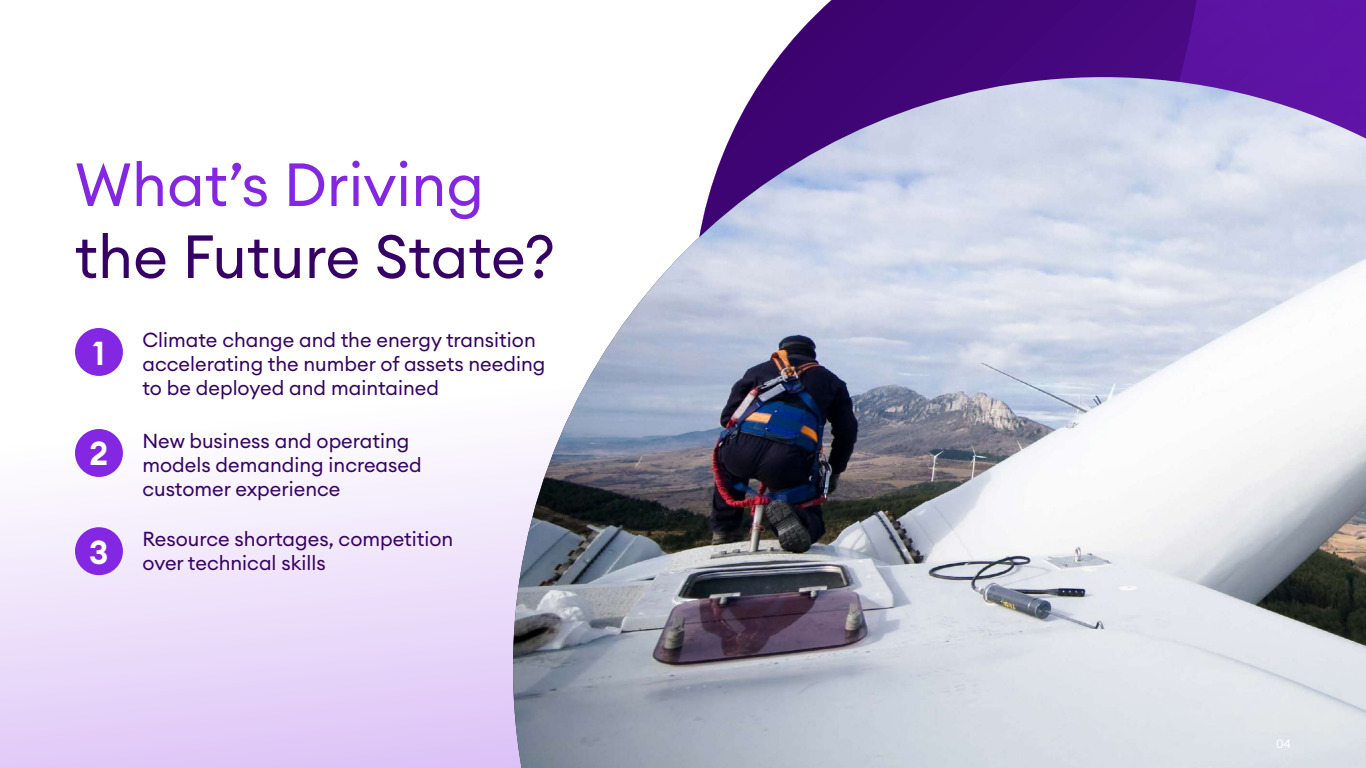
<style>
.page{position:relative;width:1366px;height:768px;background:#fff}
.page>*{position:absolute;margin:0;border:0;box-sizing:border-box;transform-origin:0 0}
.t1{font:60px "Euclid Circular A";color:#360065}
.t2{font:60px "Euclid Circular A";color:#8427e2}
.t3{font:600 32.8px "Euclid Circular A";color:#fff}
.t4{font:20px/24px "Euclid Circular A";color:#360065}
.t5{font:12px "Euclid Circular A";color:#fff}
</style>
<div class="page">
<svg style="left:0;top:328px;width:513px;height:440px"></svg>
<svg style="left:764px;top:0;width:602px;height:77px;background:#53168c"></svg>
<img style="left:513px;top:77px;width:853px;height:691px">
<div style="left:75px;top:328px;width:48px;height:48px;background:#8427e2;border-radius:50%"></div>
<div style="left:75px;top:429px;width:48px;height:48px;background:#8427e2;border-radius:50%"></div>
<div style="left:75px;top:527px;width:48px;height:48px;background:#8427e2;border-radius:50%"></div>
<h1 class="t2" style="left:75px;top:146px;width:411px">What’s Driving</h1>
<h1 class="t1" style="left:75px;top:218px;width:482px">the Future State?</h1>
<h2 class="t3" style="left:93px;top:332px;width:14px">1</h2>
<h2 class="t3" style="left:90px;top:432px;width:20px">2</h2>
<h2 class="t3" style="left:89px;top:531px;width:21px">3</h2>
<p class="t4" style="left:142px;top:327px;width:404px">Climate change and the energy transition accelerating the number of assets needing to be deployed and maintained</p>
<p class="t4" style="left:142px;top:429px;width:281px">New business and operating models demanding increased customer experience</p>
<p class="t4" style="left:142px;top:527px;width:312px">Resource shortages, competition over technical skills</p>
<p class="t5" style="left:1276px;top:736px;width:16px">04</p>
</div>
